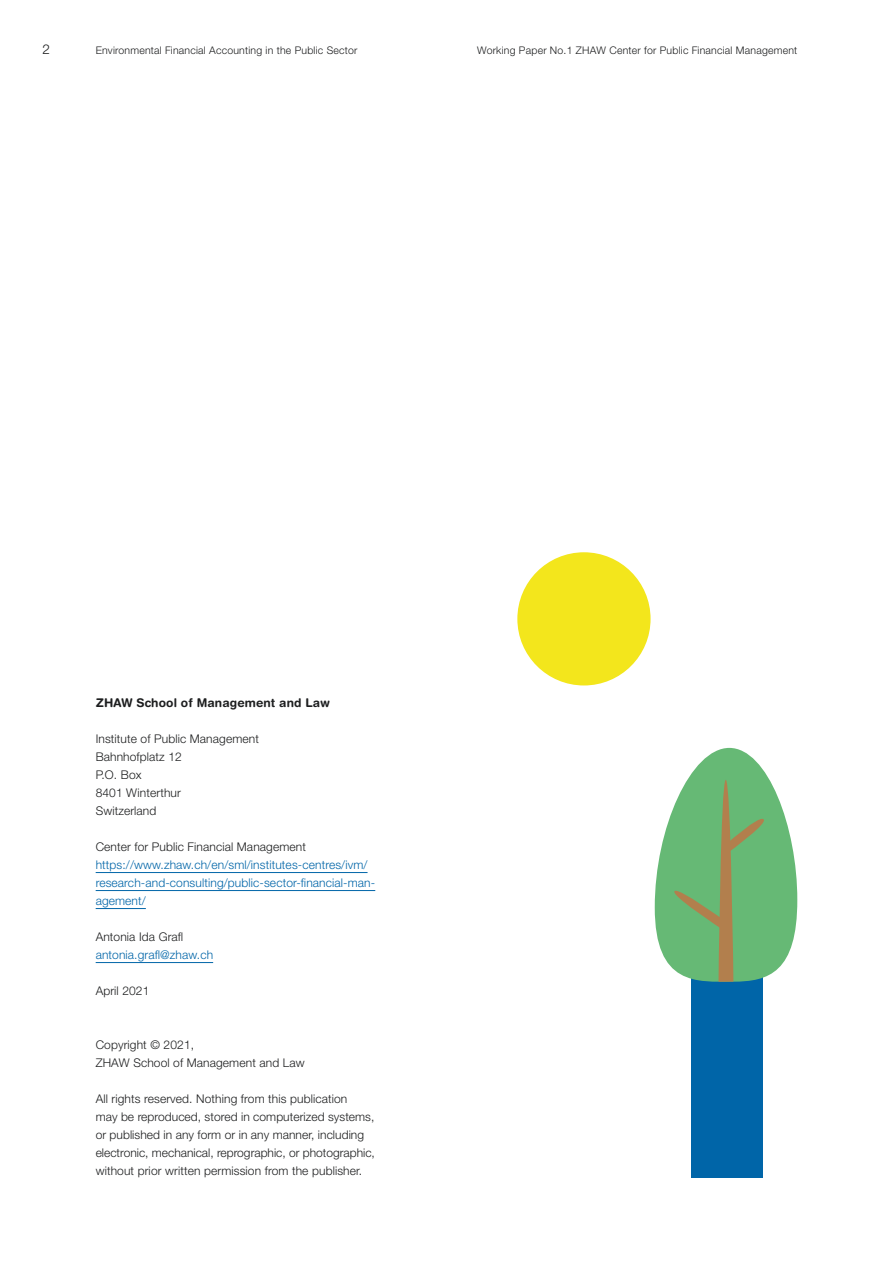
<style>
.page{position:relative;width:893px;height:1263px;background:#fff}
.page>*{position:absolute;margin:0;border:0;box-sizing:border-box;transform-origin:0 0}
.t1{font:300 13.5px "Helvetica Neue LT Pro";color:#1d1e1f}
.t2{font:300 12px/18px "Helvetica Neue LT Pro";letter-spacing:.01em;color:#1d1e1f}
.t3{font:300 12px/18px "Helvetica Neue LT Pro";letter-spacing:.01em;color:#0065a8}
.t4{font:12px "Helvetica Rounded LT Std Bd 2";letter-spacing:.01em;color:#1d1e1f}
.t5{font:10.5px "Helvetica Neue LT Pro Lt 2";letter-spacing:.02em;color:#1d1e1f}
</style>
<div class="page">
<hr style="left:96px;top:872px;width:272px;height:1px;background:#0065a8">
<hr style="left:96px;top:890px;width:279px;height:1px;background:#0065a8">
<hr style="left:96px;top:908px;width:50px;height:1px;background:#0065a8">
<hr style="left:96px;top:962px;width:117px;height:1px;background:#0065a8">
<div style="left:517px;top:552px;width:134px;height:133px;background:#f3e61c;border-radius:50%"></div>
<div style="left:691px;top:910px;width:71px;height:268px;background:#0065a8"></div>
<svg style="left:655px;top:748px;width:142px;height:238px"></svg>
<p class="t1" style="left:43px;top:41px;width:9px">2</p>
<p class="t5" style="left:96px;top:43px;width:263px">Environmental Financial Accounting in the Public Sector</p>
<p class="t5" style="left:477px;top:43px;width:322px">Working Paper No.1 ZHAW Center for Public Financial Management</p>
<p class="t4" style="left:96px;top:695px;width:236px">ZHAW School of Management and Law</p>
<p class="t2" style="left:96px;top:729px;width:165px">Institute of Public Management<br>Bahnhofplatz 12<br>P.O. Box<br>8401 Winterthur<br>Switzerland</p>
<p class="t2" style="left:96px;top:837px;width:212px">Center for Public Financial Management</p>
<p class="t3" style="left:96px;top:855px;width:281px">https://www.zhaw.ch/en/sml/institutes-centres/ivm/ research-and-consulting/public-sector-financial-man&shy;agement/</p>
<p class="t2" style="left:96px;top:927px;width:89px">Antonia Ida Grafl</p>
<p class="t3" style="left:96px;top:945px;width:119px">antonia.grafl@zhaw.ch</p>
<p class="t2" style="left:96px;top:981px;width:55px">April 2021</p>
<p class="t2" style="left:96px;top:1035px;width:210px">Copyright © 2021,<br>ZHAW School of Management and Law</p>
<p class="t2" style="left:96px;top:1089px;width:281px">All rights reserved. Nothing from this publication<br>may be reproduced, stored in computerized systems, or published in any form or in any manner, including electronic, mechanical, reprographic, or photographic, without prior written permission from the publisher.</p>
</div>
